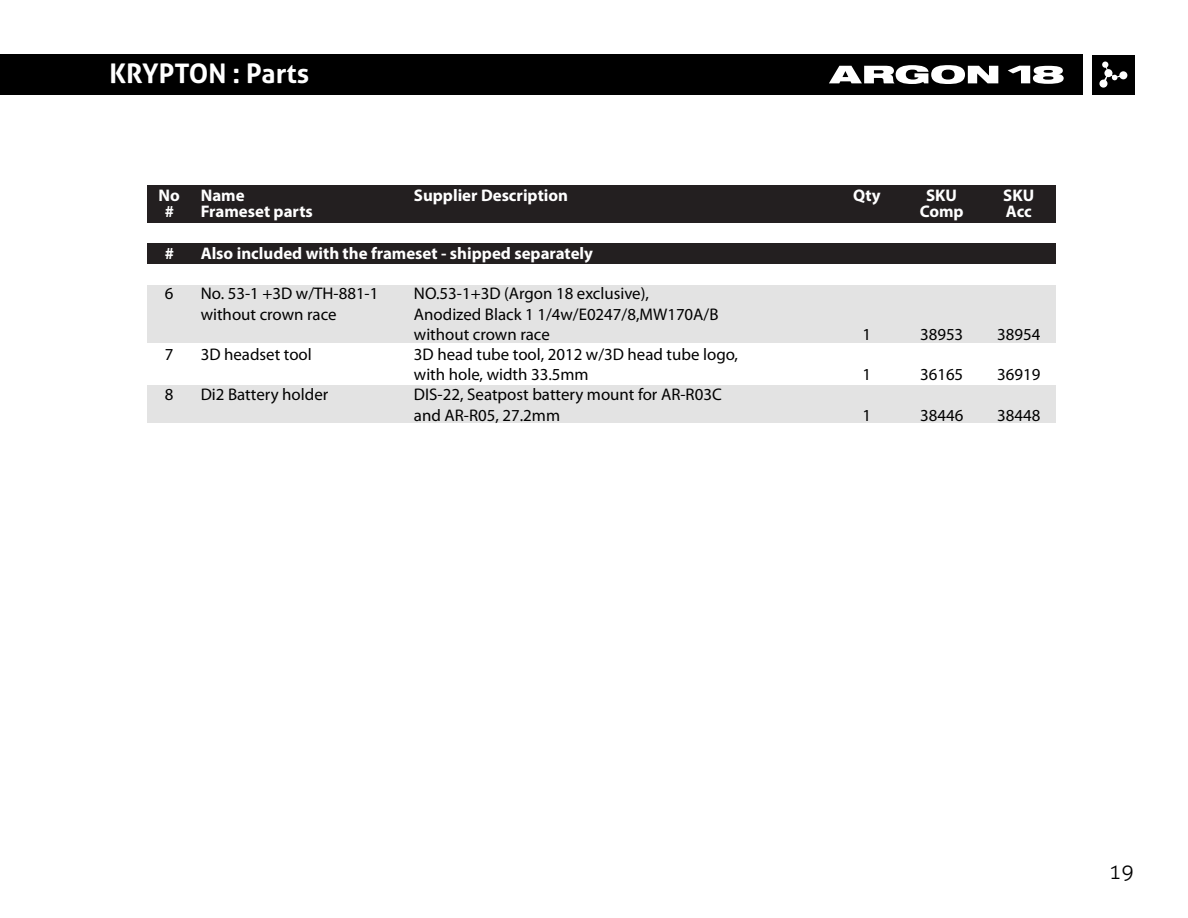
<style>
.page{position:relative;width:1188px;height:918px;background:#fff}
.page>*{position:absolute;margin:0;border:0;box-sizing:border-box;transform-origin:0 0}
.t1{font:700 27px "Aller";color:#fff}
.t2{font:300 21px "Aller";color:#000}
.t3{font:16.8px/20.2px "Myriad Pro";color:#000}
.t4{font:700 16.8px "Myriad Pro";color:#fff}
</style>
<div class="page">
<div style="left:0;top:54px;width:1082px;height:41px;background:#000"></div>
<svg style="left:829px;top:65px;width:169px;height:19px"></svg>
<svg style="left:1008px;top:66px;width:56px;height:18px"></svg>
<div style="left:1092px;top:55px;width:43px;height:39px;background:#000"></div>
<svg style="left:1099px;top:61px;width:29px;height:27px"></svg>
<div style="left:147px;top:386px;width:909px;height:37px;background:#e3e3e3"></div>
<div style="left:147px;top:185px;width:909px;height:37px;background:#231f20"></div>
<div style="left:147px;top:243px;width:909px;height:21px;background:#231f20"></div>
<div style="left:147px;top:286px;width:909px;height:57px;background:#e3e3e3"></div>
<h1 class="t1" style="left:110px;top:57px;width:201px">KRYPTON : Parts</h1>
<p class="t4" style="left:159px;top:185px;width:88px">No Name</p>
<p class="t4" style="left:414px;top:185px;width:156px">Supplier Description</p>
<p class="t4" style="left:853px;top:185px;width:29px">Qty</p>
<p class="t4" style="left:926px;top:185px;width:32px">SKU</p>
<p class="t4" style="left:1003px;top:185px;width:32px">SKU</p>
<p class="t4" style="left:165px;top:200px;width:11px">#</p>
<p class="t4" style="left:201px;top:200px;width:114px">Frameset parts</p>
<p class="t4" style="left:920px;top:200px;width:46px">Comp</p>
<p class="t4" style="left:1006px;top:200px;width:27px">Acc</p>
<p class="t4" style="left:165px;top:242px;width:11px">#</p>
<p class="t4" style="left:201px;top:242px;width:394px">Also included with the frameset - shipped separately</p>
<p class="t3" style="left:165px;top:283px;width:10px">6</p>
<p class="t3" style="left:201px;top:283px;width:179px">No. 53-1 +3D w/TH-881-1</p>
<p class="t3" style="left:414px;top:283px;width:237px">NO.53-1+3D (Argon 18 exclusive),</p>
<p class="t3" style="left:201px;top:304px;width:137px">without crown race</p>
<p class="t3" style="left:414px;top:304px;width:306px">Anodized Black 1 1/4w/E0247/8,MW170A/B without crown race</p>
<p class="t3" style="left:863px;top:324px;width:10px">1</p>
<p class="t3" style="left:920px;top:324px;width:45px">38953</p>
<p class="t3" style="left:997px;top:324px;width:45px">38954</p>
<p class="t3" style="left:165px;top:344px;width:10px">7</p>
<p class="t3" style="left:201px;top:344px;width:113px">3D headset tool</p>
<p class="t3" style="left:414px;top:344px;width:326px">3D head tube tool, 2012 w/3D head tube logo, with hole, width 33.5mm</p>
<p class="t3" style="left:165px;top:384px;width:10px">8</p>
<p class="t3" style="left:201px;top:384px;width:129px">Di2 Battery holder</p>
<p class="t3" style="left:414px;top:384px;width:309px">DIS-22, Seatpost battery mount for AR-R03C and AR-R05, 27.2mm</p>
<p class="t3" style="left:863px;top:364px;width:10px">1</p>
<p class="t3" style="left:920px;top:364px;width:45px">36165</p>
<p class="t3" style="left:997px;top:364px;width:45px">36919</p>
<p class="t3" style="left:863px;top:405px;width:10px">1</p>
<p class="t3" style="left:920px;top:405px;width:45px">38446</p>
<p class="t3" style="left:997px;top:405px;width:45px">38448</p>
<p class="t2" style="left:1109px;top:859px;width:27px">19</p>
</div>
